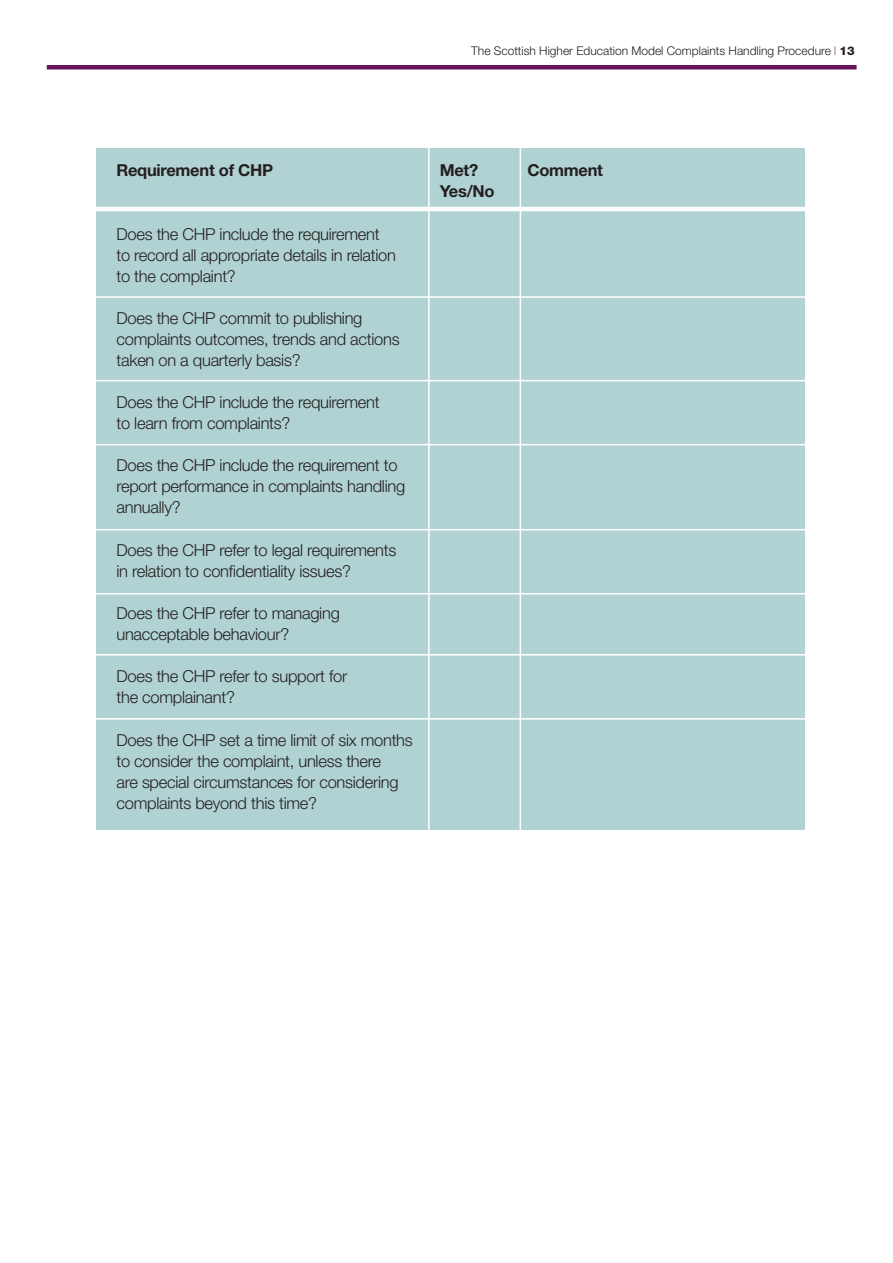
<style>
.page{position:relative;width:893px;height:1263px;background:#fff}
.page>*{position:absolute;margin:0;border:0;box-sizing:border-box;transform-origin:0 0}
.t1{font:300 16.5px/21px "Helvetica Neue";letter-spacing:-.015em;color:#231f20}
.t2{font:700 16.5px "Helvetica Neue";letter-spacing:-.015em;color:#231f20}
.t3{font:300 12px "Helvetica Neue";color:#231f20}
.s1{font-weight:100;color:#68135b}
.s2{font-weight:800}
</style>
<div class="page">
<div style="left:47px;top:65px;width:810px;height:5px;background:#68135b"></div>
<div style="left:96px;top:148px;width:709px;height:682px;background:#b1d2d2"></div>
<hr style="left:92px;top:207px;width:718px;height:4px;background:#fff">
<hr style="left:92px;top:296px;width:718px;height:2px;background:#fff">
<hr style="left:92px;top:380px;width:718px;height:1px;background:#fff">
<hr style="left:92px;top:444px;width:718px;height:1px;background:#fff">
<hr style="left:92px;top:529px;width:718px;height:1px;background:#fff">
<hr style="left:92px;top:593px;width:718px;height:1px;background:#fff">
<hr style="left:92px;top:654px;width:718px;height:1px;background:#fff">
<hr style="left:92px;top:718px;width:718px;height:2px;background:#fff">
<hr style="left:428px;top:141px;width:2px;height:1029px;background:#fff">
<hr style="left:520px;top:141px;width:1px;height:1029px;background:#fff">
<p class="t3" style="left:471px;top:47px;width:385px">The Scottish Higher Education Model Complaints Handling Procedure <span class="s1">I</span> <span class="s2">13</span></p>
<p class="t2" style="left:116px;top:165px;width:158px">Requirement of CHP</p>
<p class="t2" style="left:440px;top:165px;width:40px">Met?</p>
<p class="t2" style="left:527px;top:165px;width:77px">Comment</p>
<p class="t2" style="left:440px;top:186px;width:56px">Yes/No</p>
<p class="t1" style="left:116px;top:225px;width:281px">Does the CHP include the requirement to record all appropriate details in relation to the complaint?</p>
<p class="t1" style="left:116px;top:309px;width:285px">Does the CHP commit to publishing complaints outcomes, trends and actions taken on a quarterly basis?</p>
<p class="t1" style="left:116px;top:393px;width:265px">Does the CHP include the requirement to learn from complaints?</p>
<p class="t1" style="left:116px;top:457px;width:290px">Does the CHP include the requirement to report performance in complaints handling annually?</p>
<p class="t1" style="left:116px;top:541px;width:281px">Does the CHP refer to legal requirements in relation to confidentiality issues?</p>
<p class="t1" style="left:116px;top:604px;width:225px">Does the CHP refer to managing unacceptable behaviour?</p>
<p class="t1" style="left:116px;top:667px;width:232px">Does the CHP refer to support for the complainant?</p>
<p class="t1" style="left:116px;top:731px;width:298px">Does the CHP set a time limit of six months to consider the complaint, unless there<br>are special circumstances for considering complaints beyond this time?</p>
</div>
